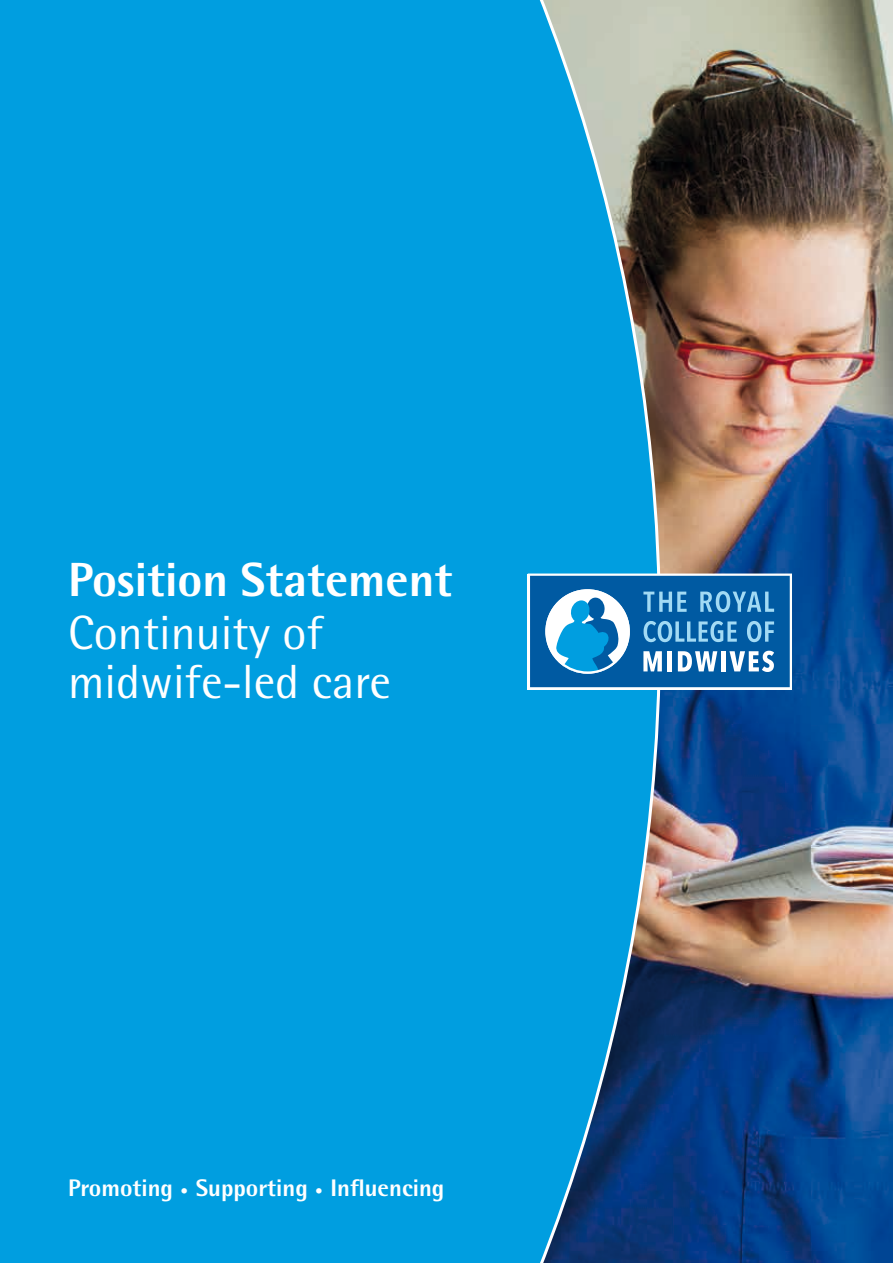
<style>
.page{position:relative;width:893px;height:1263px;background:#009ee0}
.page>*{position:absolute;margin:0;border:0;box-sizing:border-box;transform-origin:0 0}
.t1{font:48px/49.5px "Rotis Semi Sans";color:#fff}
.t2{font:800 48px "Rotis Semi Sans";color:#fff}
.t3{font:800 24px "Rotis Semi Sans";color:#fff}
.s1{font-size:15px}
</style>
<div class="page">
<img style="left:532px;top:0;width:361px;height:1263px">
<svg style="left:528px;top:573px;width:264px;height:116px;background:#3985bc"></svg>
<h1 class="t2" style="left:68px;top:550px;width:386px">Position Statement</h1>
<h1 class="t1" style="left:68px;top:608px;width:325px">Continuity of midwife-led care</h1>
<p class="t3" style="left:68px;top:1172px;width:378px">Promoting <span class="s1">•</span> Supporting <span class="s1">•</span> Influencing</p>
</div>
